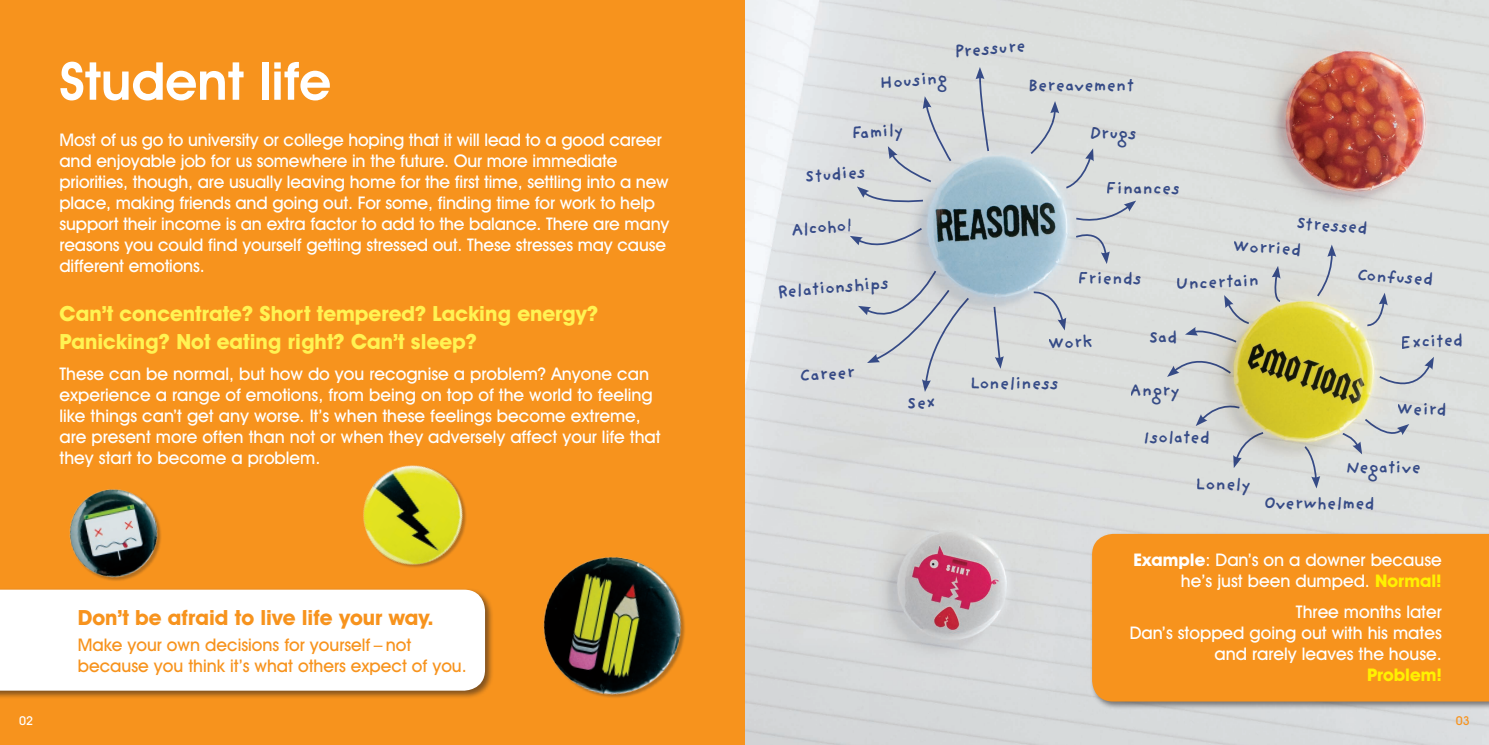
<style>
.page{position:relative;width:1489px;height:745px;background:#fff}
.page>*{position:absolute;margin:0;border:0;box-sizing:border-box;transform-origin:0 0}
.Heading{font:600 52.5px "Avant Garde IT Cby BT";color:#fff}
.t1{font:700 21px/28px "Avant Garde IT Cby BT";color:#fff353}
.t2{font:700 21px "Avant Garde IT Cby BT";color:#f7931d}
.Body_text_black{font:500 17.5px/21px "Avant Garde IT Cby BT";letter-spacing:-.01em;color:#fff}
.t3{font:700 17.5px "Providence Sans";letter-spacing:-.01em;color:#253f8e}
.Body_text_black-2{font:500 17.5px/21px "Avant Garde IT Cby BT";color:#f7931d}
.t4{font:500 12.25px "Avant Garde IT Cby BT";color:#fff}
.t5{font:500 12.25px "Avant Garde IT Cby BT";color:#f7931d}
.s1{font-weight:700}
.s2{font-weight:700;color:#fff101}
</style>
<div class="page">
<img style="left:744px;top:0;width:744px;height:744px">
<div style="left:0;top:0;width:744px;height:744px;background:#f7931d"></div>
<div style="left:1090px;top:532px;width:398px;height:177px;background:#231f20;opacity:.55"></div>
<div style="left:1091px;top:533px;width:397px;height:168px;background:#f7931d"></div>
<div style="left:0;top:587px;width:493px;height:111px;background:#231f20;opacity:.55"></div>
<div style="left:0;top:589px;width:485px;height:101px;background:#fff"></div>
<svg style="left:975px;top:67px;width:14px;height:86px"></svg>
<svg style="left:856px;top:96px;width:96px;height:109px;background:#d1d5d8"></svg>
<svg style="left:992px;top:305px;width:11px;height:63px"></svg>
<svg style="left:1031px;top:289px;width:35px;height:41px"></svg>
<svg style="left:1074px;top:200px;width:62px;height:24px"></svg>
<svg style="left:1029px;top:101px;width:64px;height:88px;background:#d2d7d9"></svg>
<svg style="left:849px;top:227px;width:74px;height:22px;background:#c7ccd1"></svg>
<svg style="left:1074px;top:232px;width:35px;height:32px"></svg>
<svg style="left:1315px;top:244px;width:21px;height:53px"></svg>
<svg style="left:1365px;top:292px;width:22px;height:35px"></svg>
<svg style="left:1377px;top:356px;width:56px;height:30px;background:#ced2d4"></svg>
<svg style="left:1340px;top:417px;width:69px;height:37px;background:#d1d4d0"></svg>
<svg style="left:1303px;top:445px;width:17px;height:43px"></svg>
<svg style="left:1195px;top:403px;width:69px;height:65px;background:#cdcec4"></svg>
<svg style="left:1166px;top:359px;width:65px;height:17px"></svg>
<svg style="left:1184px;top:295px;width:66px;height:48px;background:#cdd0cd"></svg>
<svg style="left:1271px;top:266px;width:10px;height:37px"></svg>
<img style="left:69px;top:489px;width:92px;height:92px">
<img style="left:543px;top:556px;width:142px;height:142px">
<img style="left:363px;top:465px;width:103px;height:103px">
<svg style="left:858px;top:269px;width:112px;height:140px;background:#d1d5d7"></svg>
<svg style="left:1149px;top:330px;width:27px;height:13px"></svg>
<p class="Heading" style="left:60px;top:49px;width:273px">Student life</p>
<p class="Body_text_black" style="left:60px;top:129px;width:611px">Most of us go to university or college hoping that it will lead to a good career and enjoyable job for us somewhere in the future. Our more immediate priorities, though, are usually leaving home for the first time, settling into a new place, making friends and going out. For some, finding time for work to help support their income is an extra factor to add to the balance. There are many reasons you could find yourself getting stressed out. These stresses may cause different emotions.</p>
<p class="t1" style="left:60px;top:299px;width:540px">Can’t concentrate? Short tempered? Lacking energy?<br>Panicking? Not eating right? Can’t sleep?</p>
<p class="Body_text_black" style="left:60px;top:363px;width:602px">These can be normal, but how do you recognise a problem? Anyone can experience a range of emotions, from being on top of the world to feeling like things can’t get any worse. It’s when these feelings become extreme, are present more often than not or when they adversely affect your life that they start to become a problem.</p>
<p class="t2" style="left:78px;top:604px;width:357px">Don’t be afraid to live life your way.</p>
<p class="Body_text_black-2" style="left:78px;top:633px;width:390px">Make your own decisions for yourself – not because you think it’s what others expect of you.</p>
<p class="t3" style="left:952px;top:41px;width:73px;rotate:-5deg">Pressure</p>
<p class="t3" style="left:879px;top:72px;width:69px;rotate:-5deg">Housing</p>
<p class="t3" style="left:849px;top:123px;width:54px;rotate:-5deg">Family</p>
<p class="t3" style="left:803px;top:166px;width:63px;rotate:-5deg">Studies</p>
<p class="t3" style="left:790px;top:219px;width:63px;rotate:-5deg">Alcohol</p>
<p class="t3" style="left:775px;top:282px;width:114px;rotate:-5deg">Relationships</p>
<p class="t3" style="left:798px;top:365px;width:57px;rotate:-5deg">Career</p>
<p class="t3" style="left:1027px;top:75px;width:108px">Bereavement</p>
<p class="t3" style="left:1089px;top:123px;width:49px">Drugs</p>
<p class="t3" style="left:1105px;top:178px;width:76px">Finances</p>
<p class="t3" style="left:1077px;top:267px;width:65px">Friends</p>
<p class="t3" style="left:1047px;top:334px;width:46px;rotate:-5deg">Work</p>
<p class="t3" style="left:1295px;top:213px;width:74px;rotate:3deg">Stressed</p>
<p class="t3" style="left:1356px;top:264px;width:78px;rotate:3deg">Confused</p>
<p class="t3" style="left:1233px;top:235px;width:70px;rotate:3deg">Worried</p>
<p class="t3" style="left:1175px;top:273px;width:84px;rotate:-3deg">Uncertain</p>
<p class="t3" style="left:1399px;top:332px;width:64px;rotate:-3deg">Excited</p>
<p class="t3" style="left:969px;top:373px;width:91px">Loneliness</p>
<p class="t3" style="left:1129px;top:379px;width:51px">Angry</p>
<p class="t3" style="left:1142px;top:426px;width:69px">Isolated</p>
<p class="t3" style="left:1195px;top:473px;width:56px">Lonely</p>
<p class="t3" style="left:1396px;top:398px;width:52px">Weird</p>
<p class="t3" style="left:1345px;top:456px;width:77px">Negative</p>
<p class="t3" style="left:1262px;top:493px;width:113px">Overwhelmed</p>
<p class="Body_text_black" style="left:1133px;top:549px;width:310px;text-align:right"><span class="s1">Example</span>: Dan’s on a downer because he’s just been dumped. <span class="s2">Normal!</span></p>
<p class="Body_text_black" style="left:1129px;top:601px;width:313px;text-align:right">Three months later<br>Dan’s stopped going out with his mates and rarely leaves the house.<br><span class="s2">Problem!</span></p>
<p class="t4" style="left:19px;top:712px;width:15px">02</p>
<p class="t5" style="left:1455px;top:713px;width:15px">03</p>
</div>
